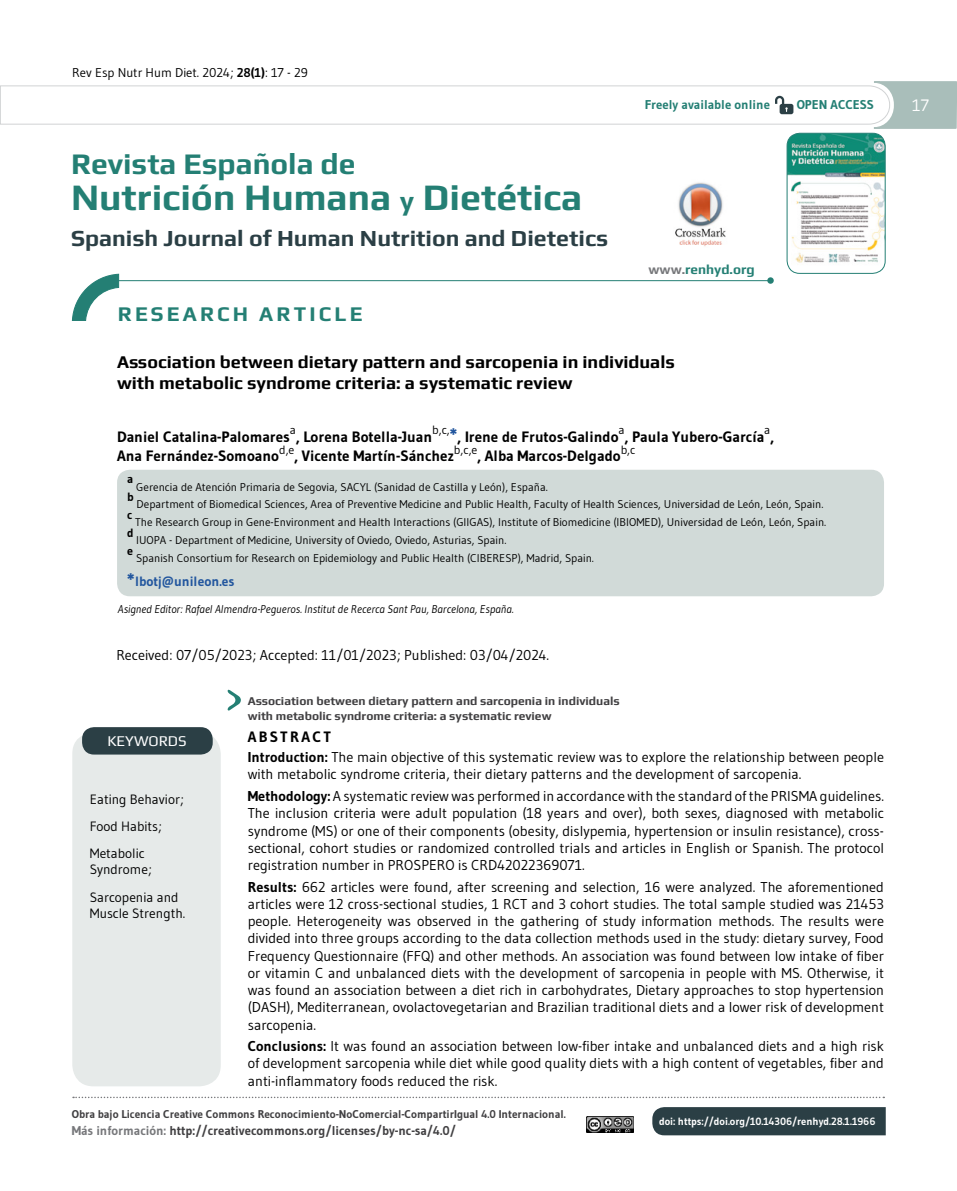
<style>
.page{position:relative;width:957px;height:1191px;background:#fff}
.page>*{position:absolute;margin:0;border:0;box-sizing:border-box;transform-origin:0 0}
.t1{font:700 37.5px "Play";color:#247f74}
.t2{font:700 30px "Play";color:#247f74}
.t3{font:700 23.1px "Play";color:#2b3f45}
.t4{font:700 21px "Play";letter-spacing:.15em;color:#247f74}
.t5{font:700 18px/21px "Play";color:#000}
.t6{font:16.5px "Gudea";color:#fff}
.t7{font:700 15px "Gudea";color:#000}
.t8{font:15px "Play";color:#fff}
.t9{font:700 15px "Gudea";letter-spacing:.15em;color:#000}
.t10{font:14.25px/17.2px "Gudea";color:#000;text-align:justify}
.t11{font:13.5px/27.2px "Gudea";color:#000}
.t12{font:700 13.5px "Gudea";color:#22569e}
.t13{font:700 13.5px "Play";color:#247f74}
.t14{font:700 12.75px "Gudea";color:#414042}
.t15{font:12.75px "Gudea";color:#000}
.t16{font:700 12.75px "Gudea";color:#247f74}
.t17{font:700 12px/14.2px "Play";color:#414042}
.t18{font:12px "Gudea";color:#000}
.t19{font:700 12px "Gudea";color:#000}
.t20{font:11.25px "Gudea";color:#000}
.t21{font:700 11.25px "Gudea";color:#414042}
.t22{font:italic 11.25px "Gudea";color:#000}
.t23{font:700 10.5px "Gudea";letter-spacing:-.005em;color:#fff}
.s1{font-weight:700}
.s2{font-size:27px}
.s3{color:#77787b}
.s4{font-size:18px;color:#22569e}
.s5{font-size:18px}
</style>
<div class="page">
<img style="left:787px;top:133px;width:98px;height:133px">
<div style="left:786px;top:133px;width:99px;height:141px;border:1px solid #247f74;border-radius:13px"></div>
<svg style="left:73px;top:1096px;width:811px;height:2px"></svg>
<hr style="left:105px;top:280px;width:665px;height:1px;background:#247f74">
<svg style="left:71px;top:273px;width:49px;height:48px"></svg>
<svg style="left:767px;top:277px;width:7px;height:7px"></svg>
<div style="left:117px;top:470px;width:767px;height:126px;background:#d1dad8;border-radius:13px"></div>
<svg style="left:0;top:81px;width:957px;height:48px"></svg>
<img style="left:675px;top:182px;width:51px;height:65px">
<div style="left:72px;top:732px;width:149px;height:354px;background:#e6eae9;border-radius:21px"></div>
<div style="left:82px;top:727px;width:131px;height:27px;background:#2b3f45;border-radius:12px"></div>
<svg style="left:228px;top:689px;width:13px;height:22px"></svg>
<img style="left:586px;top:1116px;width:47px;height:16px">
<div style="left:652px;top:1107px;width:233px;height:28px;background:#2b3f45"></div>
<p class="t15" style="left:72px;top:65px;width:237px">Rev Esp Nutr Hum Diet. 2024; <span class="s1">28(1)</span>: 17 - 29</p>
<h2 class="t2" style="left:71px;top:146px;width:286px">Revista Española de</h2>
<h1 class="t1" style="left:71px;top:175px;width:513px">Nutrición Humana <span class="s2">y</span> Dietética</h1>
<h3 class="t3" style="left:71px;top:224px;width:539px">Spanish Journal of Human Nutrition and Dietetics</h3>
<h3 class="t4" style="left:118px;top:301px;width:246px">RESEARCH ARTICLE</h3>
<p class="t16" style="left:644px;top:96px;width:127px">Freely available online</p>
<p class="t16" style="left:796px;top:97px;width:79px">OPEN ACCESS</p>
<p class="t13" style="left:648px;top:262px;width:108px"><span class="s3">www.</span>renhyd.org</p>
<p class="t5" style="left:117px;top:351px;width:559px">Association between dietary pattern and sarcopenia in individuals with metabolic syndrome criteria: a systematic review</p>
<p class="t7" style="left:117px;top:427px;width:658px">Daniel Catalina-Palomares , Lorena Botella-Juan<sup>b,c,</sup><span class="s4">*</span>, Irene de Frutos-Galindo , Paula Yubero-García ,</p>
<p class="t18" style="left:290px;top:422px;width:8px">a</p>
<p class="t18" style="left:618px;top:422px;width:8px">a</p>
<p class="t18" style="left:764px;top:422px;width:8px">a</p>
<p class="t7" style="left:117px;top:446px;width:164px">Ana Fernández-Somoano</p>
<p class="t18" style="left:279px;top:442px;width:17px">d,e</p>
<p class="t7" style="left:294px;top:446px;width:161px">, Vicente Martín-Sánchez</p>
<p class="t18" style="left:454px;top:442px;width:25px">b,c,e</p>
<p class="t18" style="left:621px;top:442px;width:16px">b,c</p>
<p class="t7" style="left:477px;top:446px;width:145px">, Alba Marcos-Delgado</p>
<p class="t19" style="left:127px;top:471px;width:8px">a</p>
<p class="t20" style="left:136px;top:479px;width:413px">Gerencia de Atención Primaria de Segovia, SACYL (Sanidad de Castilla y León), España.</p>
<p class="t19" style="left:127px;top:489px;width:8px">b</p>
<p class="t20" style="left:137px;top:497px;width:688px">Department of Biomedical Sciences, Area of Preventive Medicine and Public Health, Faculty of Health Sciences, Universidad de León, León, Spain.</p>
<p class="t19" style="left:127px;top:507px;width:7px">c</p>
<p class="t20" style="left:135px;top:515px;width:692px">The Research Group in Gene-Environment and Health Interactions (GIIGAS), Institute of Biomedicine (IBIOMED), Universidad de León, León, Spain.</p>
<p class="t19" style="left:127px;top:525px;width:8px">d</p>
<p class="t20" style="left:136px;top:533px;width:372px">IUOPA - Department of Medicine, University of Oviedo, Oviedo, Asturias, Spain.</p>
<p class="t19" style="left:127px;top:543px;width:7px">e</p>
<p class="t20" style="left:136px;top:551px;width:459px">Spanish Consortium for Research on Epidemiology and Public Health (CIBERESP), Madrid, Spain.</p>
<p class="t12" style="left:127px;top:573px;width:109px"><span class="s5">*</span>lbotj@unileon.es</p>
<p class="t22" style="left:118px;top:602px;width:397px">Asigned Editor: Rafael Almendra-Pegueros. Institut de Recerca Sant Pau, Barcelona, España.</p>
<p class="t10" style="left:116px;top:646px;width:434px">Received: 07/05/2023; Accepted: 11/01/2023; Published: 03/04/2024.</p>
<p class="t8" style="left:107px;top:732px;width:81px">KEYWORDS</p>
<p class="t11" style="left:90px;top:785px;width:96px">Eating Behavior;<br>Food Habits;<br>Metabolic</p>
<p class="t11" style="left:90px;top:856px;width:90px">Syndrome;<br>Sarcopenia and</p>
<p class="t11" style="left:90px;top:899px;width:97px">Muscle Strength.</p>
<p class="t17" style="left:248px;top:694px;width:373px">Association between dietary pattern and sarcopenia in individuals with metabolic syndrome criteria: a systematic review</p>
<p class="t9" style="left:248px;top:727px;width:85px">ABSTRACT</p>
<p class="t10" style="left:248px;top:748px;width:637px"><span class="s1">Introduction:</span> The main objective of this systematic review was to explore the relationship between people with metabolic syndrome criteria, their dietary patterns and the development of sarcopenia.</p>
<p class="t10" style="left:248px;top:787px;width:638px"><span class="s1">Methodology:</span> A systematic review was performed in accordance with the standard of the PRISMA guidelines.<br>The inclusion criteria were adult population (18 years and over), both sexes, diagnosed with metabolic syndrome (MS) or one of their components (obesity, dislypemia, hypertension or insulin resistance), cross&shy;sectional, cohort studies or randomized controlled trials and articles in English or Spanish. The protocol registration number in PROSPERO is CRD42022369071.</p>
<p class="t10" style="left:248px;top:877px;width:638px"><span class="s1">Results:</span> 662 articles were found, after screening and selection, 16 were analyzed. The aforementioned articles were 12 cross-sectional studies, 1 RCT and 3 cohort studies. The total sample studied was 21453 people. Heterogeneity was observed in the gathering of study information methods. The results were divided into three groups according to the data collection methods used in the study: dietary survey, Food Frequency Questionnaire (FFQ) and other methods. An association was found between low intake of fiber or vitamin C and unbalanced diets with the development of sarcopenia in people with MS. Otherwise, it was found an association between a diet rich in carbohydrates, Dietary approaches to stop hypertension (DASH), Mediterranean, ovolactovegetarian and Brazilian traditional diets and a lower risk of development sarcopenia.</p>
<p class="t10" style="left:248px;top:1037px;width:638px"><span class="s1">Conclusions:</span> It was found an association between low-fiber intake and unbalanced diets and a high risk of development sarcopenia while diet while good quality diets with a high content of vegetables, fiber and anti-inflammatory foods reduced the risk.</p>
<p class="t21" style="left:72px;top:1106px;width:495px">Obra bajo Licencia Creative Commons Reconocimiento-NoComercial-CompartirIgual 4.0 Internacional.</p>
<p class="t14" style="left:72px;top:1122px;width:386px"><span class="s3">Más información:</span> http://creativecommons.org/licenses/by-nc-sa/4.0/</p>
<p class="t23" style="left:659px;top:1114px;width:218px">doi: https://doi.org/10.14306/renhyd.28.1.1966</p>
<p class="t6" style="left:912px;top:95px;width:18px">17</p>
</div>
